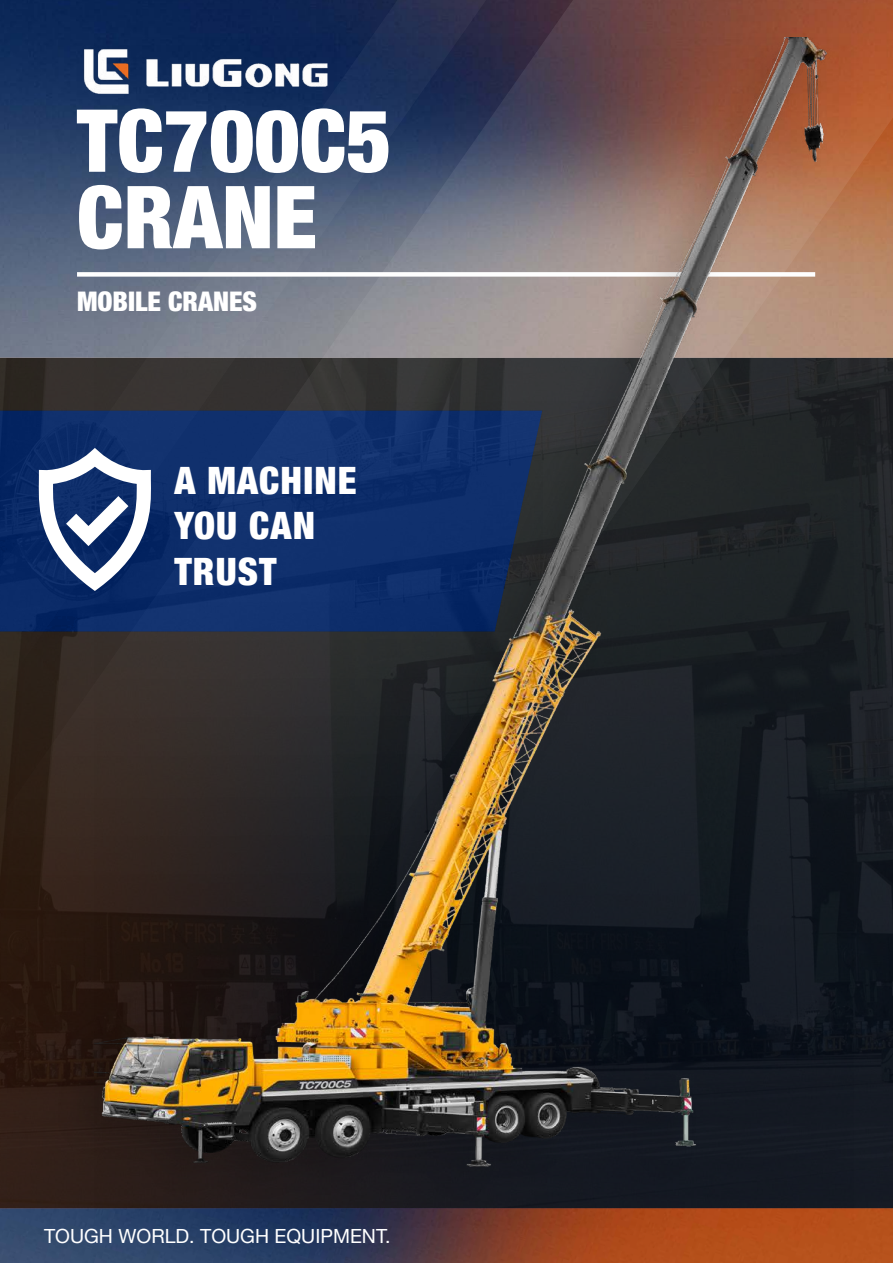
<style>
.page{position:relative;width:893px;height:1263px;background:#fff}
.page>*{position:absolute;margin:0;border:0;box-sizing:border-box;transform-origin:0 0}
.t1{font:900 condensed 87px/76.5px "Helvetica Neue LT Pro";color:#fff}
.t2{font:900 condensed 37.65px/45.3px "Helvetica Neue";letter-spacing:.03em;color:#fff}
.t3{font:900 condensed 27px "Helvetica Neue";color:#fff}
.t4{font:19.5px "Helvetica Neue";color:#fff}
</style>
<div class="page">
<svg style="left:495px;top:0;width:398px;height:357px;background:#9f6045"></svg>
<svg style="left:0;top:0;width:495px;height:357px;background:#2d4167"></svg>
<img style="left:0;top:357px;width:893px;height:906px">
<div style="left:0;top:411px;width:51px;height:220px;background:#072764"></div>
<div style="left:51px;top:20px;width:784px;height:1190px;background:#000;opacity:.15"></div>
<img style="left:95px;top:38px;width:759px;height:1189px">
<svg style="left:38px;top:448px;width:113px;height:143px"></svg>
<h1 class="t1" style="left:77px;top:102px;width:316px">TC700C5<br>CRANE</h1>
<h3 class="t3" style="left:77px;top:285px;width:182px">MOBILE CRANES</h3>
<h2 class="t2" style="left:174px;top:457px;width:184px">A MACHINE<br>YOU CAN<br>TRUST</h2>
<p class="t4" style="left:44px;top:1224px;width:348px">TOUGH WORLD. TOUGH EQUIPMENT.</p>
</div>
